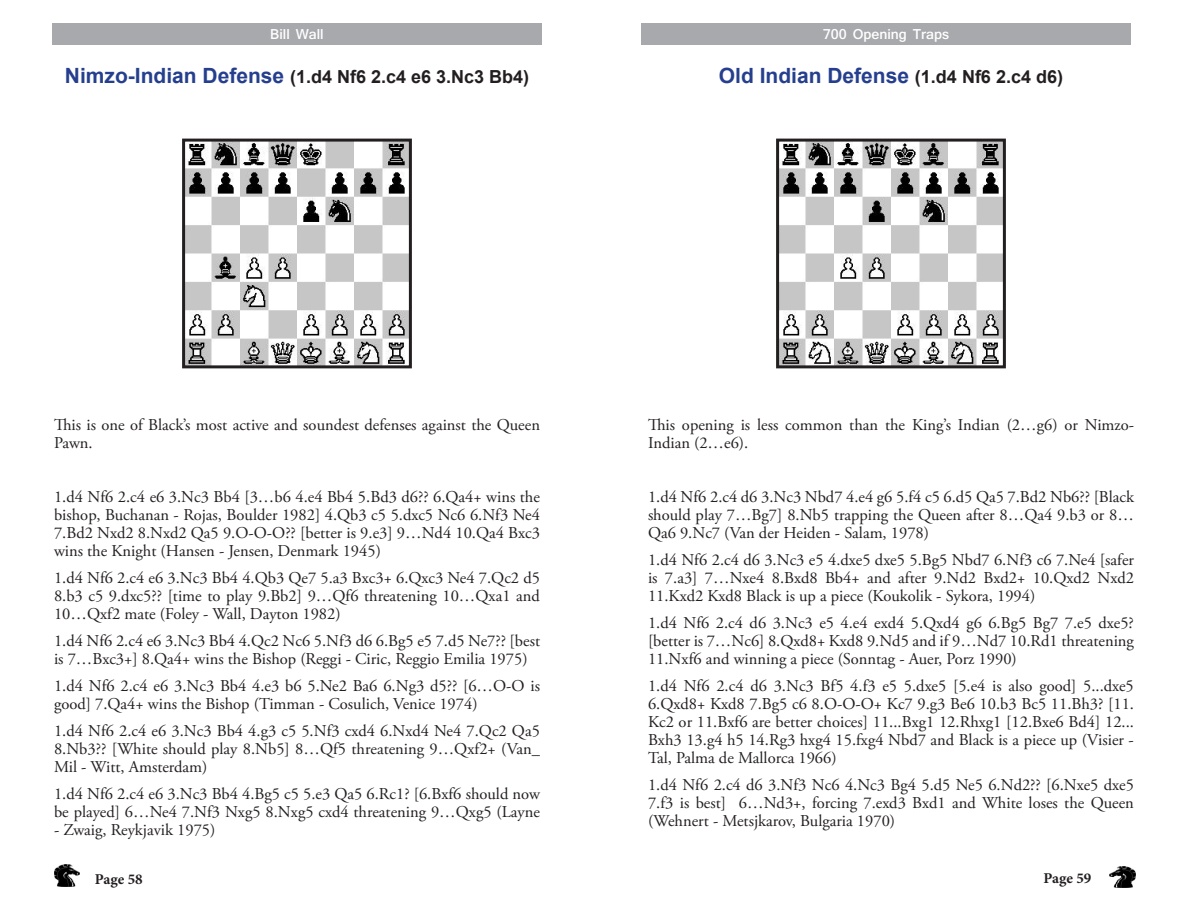
<style>
.page{position:relative;width:1188px;height:918px;background:#fff}
.page>*{position:absolute;margin:0;border:0;box-sizing:border-box;transform-origin:0 0}
.Sub_Headers{font:700 21px "Arial";color:#253f8e}
.Sub_Headers-2{font:700 18px "Arial";color:#231f20}
.Body_Text{font:16.5px/18px "Adobe Garamond Pro";color:#231f20;text-align:justify}
.t1{font:700 15px "Shruti";color:#fff}
.t2{font:700 15px "Minion Pro";color:#231f20}
.s1{font-size:21px;color:#253f8e}
.s2{font-size:18px;color:#231f20}
</style>
<div class="page">
<img style="left:54px;top:865px;width:26px;height:21px">
<img style="left:1110px;top:866px;width:26px;height:22px">
<div style="left:642px;top:24px;width:489px;height:21px;background:#a8a9ad"></div>
<div style="left:52px;top:24px;width:490px;height:21px;background:#a8a9ad"></div>
<img style="left:186px;top:143px;width:222px;height:221px">
<div style="left:182px;top:139px;width:230px;height:229px;border:3px solid #231f20"></div>
<img style="left:780px;top:143px;width:222px;height:221px">
<div style="left:776px;top:139px;width:230px;height:229px;border:3px solid #231f20"></div>
<p class="t1" style="left:270px;top:25px;width:55px">Bill Wall</p>
<p class="t1" style="left:823px;top:25px;width:128px">700 Opening Traps</p>
<p class="Sub_Headers-2" style="left:65px;top:64px;width:466px"><span class="s1">Nimzo-Indian Defense</span> (1.d4 Nf6 2.c4 e6 3.Nc3 Bb4)</p>
<p class="Sub_Headers" style="left:719px;top:61px;width:346px">Old Indian Defense <span class="s2">(1.d4 Nf6 2.c4 d6)</span></p>
<p class="Body_Text" style="left:54px;top:416px;width:488px">This is one of Black’s most active and soundest defenses against the Queen<br>Pawn.</p>
<p class="Body_Text" style="left:54px;top:488px;width:488px">1.d4 Nf6 2.c4 e6 3.Nc3 Bb4 [3…b6 4.e4 Bb4 5.Bd3 d6?? 6.Qa4+ wins the bishop, Buchanan - Rojas, Boulder 1982] 4.Qb3 c5 5.dxc5 Nc6 6.Nf3 Ne4<br>7.Bd2 Nxd2 8.Nxd2 Qa5 9.O-O-O?? [better is 9.e3] 9…Nd4 10.Qa4 Bxc3 wins the Knight (Hansen - Jensen, Denmark 1945)</p>
<p class="Body_Text" style="left:54px;top:569px;width:488px">1.d4 Nf6 2.c4 e6 3.Nc3 Bb4 4.Qb3 Qe7 5.a3 Bxc3+ 6.Qxc3 Ne4 7.Qc2 d5<br>8.b3 c5 9.dxc5?? [time to play 9.Bb2] 9…Qf6 threatening 10…Qxa1 and 10…Qxf2 mate (Foley - Wall, Dayton 1982)</p>
<p class="Body_Text" style="left:54px;top:632px;width:488px">1.d4 Nf6 2.c4 e6 3.Nc3 Bb4 4.Qc2 Nc6 5.Nf3 d6 6.Bg5 e5 7.d5 Ne7?? [best is 7…Bxc3+] 8.Qa4+ wins the Bishop (Reggi - Ciric, Reggio Emilia 1975)</p>
<p class="Body_Text" style="left:54px;top:677px;width:488px">1.d4 Nf6 2.c4 e6 3.Nc3 Bb4 4.e3 b6 5.Ne2 Ba6 6.Ng3 d5?? [6…O-O is good] 7.Qa4+ wins the Bishop (Timman - Cosulich, Venice 1974)</p>
<p class="Body_Text" style="left:54px;top:722px;width:487px">1.d4 Nf6 2.c4 e6 3.Nc3 Bb4 4.g3 c5 5.Nf3 cxd4 6.Nxd4 Ne4 7.Qc2 Qa5<br>8.Nb3?? [White should play 8.Nb5] 8…Qf5 threatening 9…Qxf2+ (Van_ Mil - Witt, Amsterdam)</p>
<p class="Body_Text" style="left:54px;top:785px;width:488px">1.d4 Nf6 2.c4 e6 3.Nc3 Bb4 4.Bg5 c5 5.e3 Qa5 6.Rc1? [6.Bxf6 should now be played] 6…Ne4 7.Nf3 Nxg5 8.Nxg5 cxd4 threatening 9…Qxg5 (Layne</p>
<p class="Body_Text" style="left:54px;top:821px;width:163px">- Zwaig, Reykjavik 1975)</p>
<p class="Body_Text" style="left:648px;top:416px;width:487px">This opening is less common than the King’s Indian (2…g6) or Nimzo-<br>Indian (2…e6).</p>
<p class="Body_Text" style="left:648px;top:488px;width:488px">1.d4 Nf6 2.c4 d6 3.Nc3 Nbd7 4.e4 g6 5.f4 c5 6.d5 Qa5 7.Bd2 Nb6?? [Black should play 7…Bg7] 8.Nb5 trapping the Queen after 8…Qa4 9.b3 or 8… Qa6 9.Nc7 (Van der Heiden - Salam, 1978)</p>
<p class="Body_Text" style="left:648px;top:551px;width:488px">1.d4 Nf6 2.c4 d6 3.Nc3 e5 4.dxe5 dxe5 5.Bg5 Nbd7 6.Nf3 c6 7.Ne4 [safer is 7.a3] 7…Nxe4 8.Bxd8 Bb4+ and after 9.Nd2 Bxd2+ 10.Qxd2 Nxd2<br>11.Kxd2 Kxd8 Black is up a piece (Koukolik - Sykora, 1994)</p>
<p class="Body_Text" style="left:648px;top:614px;width:487px">1.d4 Nf6 2.c4 d6 3.Nc3 e5 4.e4 exd4 5.Qxd4 g6 6.Bg5 Bg7 7.e5 dxe5? [better is 7…Nc6] 8.Qxd8+ Kxd8 9.Nd5 and if 9…Nd7 10.Rd1 threatening 11.Nxf6 and winning a piece (Sonntag - Auer, Porz 1990)</p>
<p class="Body_Text" style="left:648px;top:677px;width:488px">1.d4 Nf6 2.c4 d6 3.Nc3 Bf5 4.f3 e5 5.dxe5 [5.e4 is also good] 5...dxe5<br>6.Qxd8+ Kxd8 7.Bg5 c6 8.O-O-O+ Kc7 9.g3 Be6 10.b3 Bc5 11.Bh3? [11.<br>Kc2 or 11.Bxf6 are better choices] 11...Bxg1 12.Rhxg1 [12.Bxe6 Bd4] 12...<br>Bxh3 13.g4 h5 14.Rg3 hxg4 15.fxg4 Nbd7 and Black is a piece up (Visier - Tal, Palma de Mallorca 1966)</p>
<p class="Body_Text" style="left:648px;top:776px;width:488px">1.d4 Nf6 2.c4 d6 3.Nf3 Nc6 4.Nc3 Bg4 5.d5 Ne5 6.Nd2?? [6.Nxe5 dxe5<br>7.f3 is best] 6…Nd3+, forcing 7.exd3 Bxd1 and White loses the Queen (Wehnert - Metsjkarov, Bulgaria 1970)</p>
<p class="t2" style="left:95px;top:869px;width:49px">Page 58</p>
<p class="t2" style="left:1044px;top:868px;width:49px">Page 59</p>
</div>
